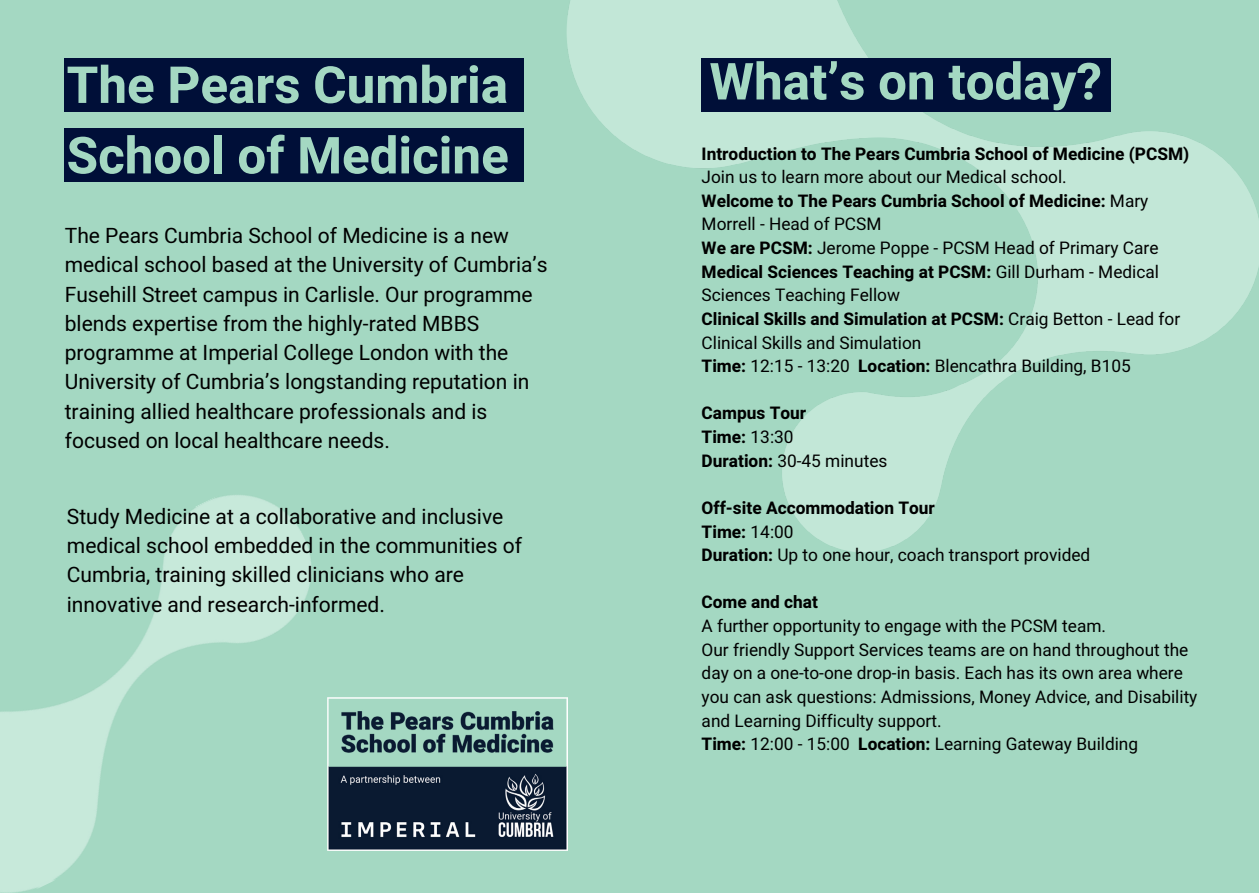
<style>
.page{position:relative;width:1259px;height:893px;background:#a4d8c2}
.page>*{position:absolute;margin:0;border:0;box-sizing:border-box;transform-origin:0 0}
.t1{font:700 51px/70.5px "Heebo";color:#a4d8c2}
.t2{font:21px/29.2px "Heebo";color:#000}
.t3{font:17.25px/23.7px "Heebo";color:#000}
.t4{font:700 17.25px/23.5px "Heebo";color:#000}
.s1{font-weight:700}
.s2{font-weight:400}
</style>
<div class="page">
<img style="left:0;top:495px;width:391px;height:398px">
<img style="left:567px;top:0;width:692px;height:552px">
<img style="left:327px;top:697px;width:240px;height:153px">
<div style="left:64px;top:59px;width:459px;height:53px;background:#000f38"></div>
<div style="left:64px;top:129px;width:459px;height:53px;background:#000f38"></div>
<div style="left:701px;top:59px;width:409px;height:53px;background:#000f38"></div>
<h1 class="t1" style="left:67px;top:51px;width:444px">The Pears Cumbria<br>School of Medicine</h1>
<p class="t2" style="left:65px;top:221px;width:484px">The Pears Cumbria School of Medicine is a new medical school based at the University of Cumbria’s Fusehill Street campus in Carlisle. Our programme blends expertise from the highly-rated MBBS programme at Imperial College London with the University of Cumbria’s longstanding reputation in training allied healthcare professionals and is focused on local healthcare needs.</p>
<p class="t2" style="left:67px;top:502px;width:457px">Study Medicine at a collaborative and inclusive medical school embedded in the communities of Cumbria, training skilled clinicians who are innovative and research-informed.</p>
<h1 class="t1" style="left:709px;top:47px;width:394px">What’s on today?</h1>
<p class="t4" style="left:701px;top:142px;width:489px">Introduction to The Pears Cumbria School of Medicine (PCSM)</p>
<p class="t3" style="left:701px;top:165px;width:480px">Join us to learn more about our Medical school.<br><span class="s1">Welcome to The Pears Cumbria School of Medicine:</span> Mary Morrell - Head of PCSM<br><span class="s1">We are PCSM:</span> Jerome Poppe - PCSM Head of Primary Care <span class="s1">Medical Sciences Teaching at PCSM:</span> Gill Durham - Medical Sciences Teaching Fellow<br><span class="s1">Clinical Skills and Simulation at PCSM:</span> Craig Betton - Lead for Clinical Skills and Simulation<br><span class="s1">Time:</span> 12:15 - 13:20 <span class="s1">Location:</span> Blencathra Building, B105</p>
<p class="t4" style="left:701px;top:402px;width:187px">Campus Tour<br>Time: <span class="s2">13:30<br></span>Duration: <span class="s2">30-45 minutes</span></p>
<p class="t4" style="left:701px;top:496px;width:390px">Off-site Accommodation Tour<br>Time: <span class="s2">14:00<br></span>Duration: <span class="s2">Up to one hour, coach transport provided</span></p>
<p class="t4" style="left:701px;top:591px;width:118px">Come and chat</p>
<p class="t3" style="left:701px;top:614px;width:497px">A further opportunity to engage with the PCSM team.<br>Our friendly Support Services teams are on hand throughout the day on a one-to-one drop-in basis. Each has its own area where you can ask questions: Admissions, Money Advice, and Disability and Learning Difficulty support.<br><span class="s1">Time:</span> 12:00 - 15:00 <span class="s1">Location:</span> Learning Gateway Building</p>
</div>
